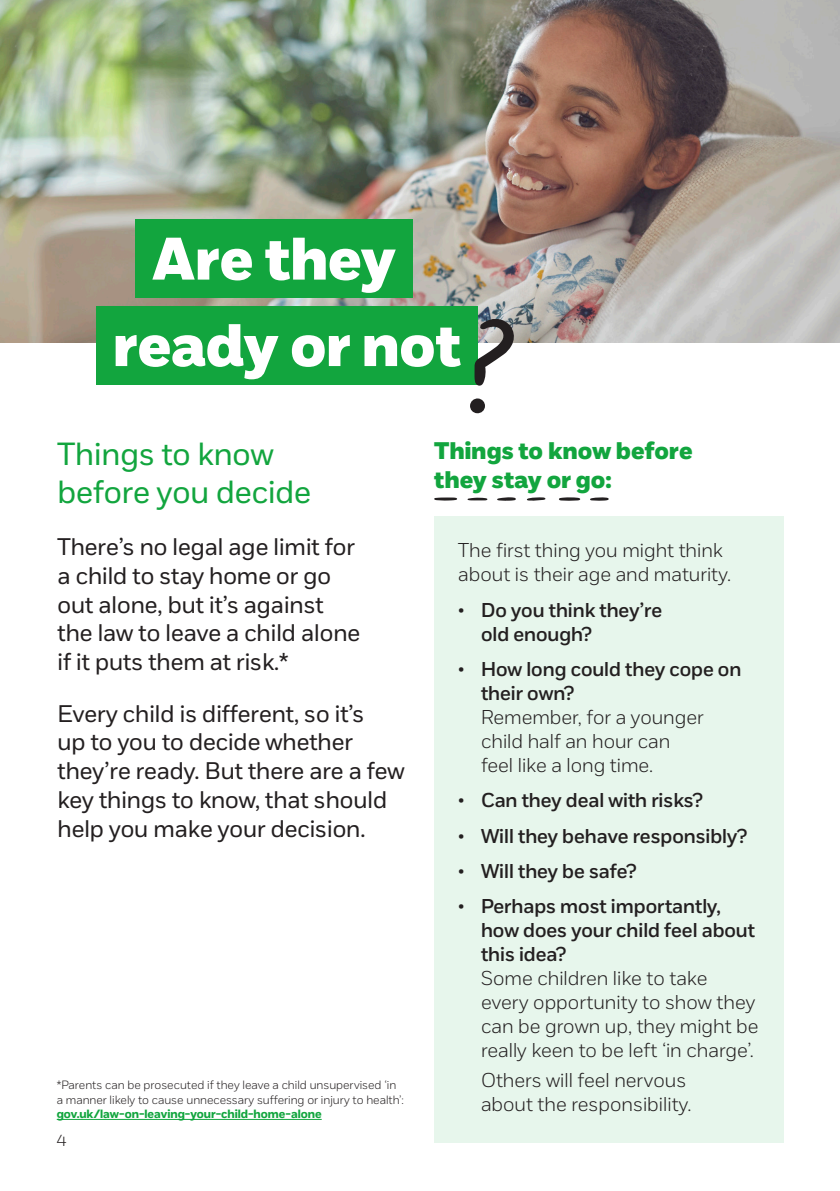
<style>
.page{position:relative;width:840px;height:1191px;background:#fff}
.page>*{position:absolute;margin:0;border:0;box-sizing:border-box;transform-origin:0 0}
.t1{font:59.8px "NSPCC Headline";color:#fff}
.t2{font:32px/38.4px "NSPCC";color:#12a53e}
.t3{font:24px/28.8px "NSPCC";color:#231f20}
.t4{font:24px/28.8px "NSPCC Headline";letter-spacing:.01em;color:#12a53e}
.t5{font:300 20px/24px "NSPCC";color:#231f20}
.t6{font:600 20px/24px "NSPCC";color:#231f20}
.t7{font:300 16px "NSPCC";color:#231f20}
.t8{font:300 12px/14.4px "NSPCC";color:#231f20}
.s1{font-weight:700;color:#12a53e}
.s2{font-weight:600}
</style>
<div class="page">
<img style="left:0;top:0;width:839px;height:342px">
<div style="left:135px;top:219px;width:277px;height:79px;background:#12a53e"></div>
<div style="left:96px;top:306px;width:381px;height:79px;background:#12a53e"></div>
<div style="left:434px;top:516px;width:348px;height:626px;background:#e7f6ec"></div>
<svg style="left:559px;top:497px;width:21px;height:4px"></svg>
<svg style="left:434px;top:497px;width:23px;height:3px"></svg>
<svg style="left:497px;top:497px;width:18px;height:4px"></svg>
<svg style="left:590px;top:497px;width:18px;height:4px"></svg>
<svg style="left:527px;top:497px;width:18px;height:4px"></svg>
<svg style="left:467px;top:497px;width:20px;height:3px"></svg>
<svg style="left:474px;top:318px;width:43px;height:68px"></svg>
<div style="left:469px;top:398px;width:16px;height:15px;background:#231f20;border-radius:50%"></div>
<hr style="left:57px;top:1119px;width:264px;height:1px;background:#12a53e">
<p class="t1" style="left:152px;top:222px;width:245px">Are they</p>
<p class="t1" style="left:113px;top:308px;width:349px">ready or not</p>
<p class="t2" style="left:57px;top:434px;width:255px">Things to know before you decide</p>
<p class="t3" style="left:57px;top:532px;width:304px">There’s no legal age limit for a child to stay home or go out alone, but it’s against the law to leave a child alone if it puts them at risk.*</p>
<p class="t3" style="left:57px;top:698px;width:348px">Every child is different, so it’s<br>up to you to decide whether they’re ready. But there are a few key things to know, that should help you make your decision.</p>
<p class="t8" style="left:57px;top:1078px;width:348px">*Parents can be prosecuted if they leave a child unsupervised ‘in a manner likely to cause unnecessary suffering or injury to health’: <span class="s1">gov.uk/law-on-leaving-your-child-home-alone</span></p>
<p class="t7" style="left:57px;top:1131px;width:11px">4</p>
<p class="t4" style="left:434px;top:436px;width:260px">Things to know before they stay or go:</p>
<p class="t5" style="left:458px;top:538px;width:274px">The first thing you might think about is their age and maturity.</p>
<p class="t6" style="left:480px;top:597px;width:182px;text-indent:-23px">• Do you think they’re old enough?</p>
<p class="t5" style="left:480px;top:656px;width:262px;text-indent:-23px"><span class="s2">• How long could they cope on their own?<br></span>Remember, for a younger child half an hour can<br>feel like a long time.</p>
<p class="t6" style="left:458px;top:788px;width:246px">• Can they deal with risks?</p>
<p class="t6" style="left:458px;top:823px;width:290px">• Will they behave responsibly?</p>
<p class="t6" style="left:458px;top:859px;width:179px">• Will they be safe?</p>
<p class="t5" style="left:480px;top:894px;width:279px;text-indent:-23px"><span class="s2">• Perhaps most importantly, how does your child feel about this idea?<br></span>Some children like to take every opportunity to show they can be grown up, they might be really keen to be left ‘in charge’.</p>
<p class="t5" style="left:480px;top:1068px;width:212px">Others will feel nervous about the responsibility.</p>
</div>
